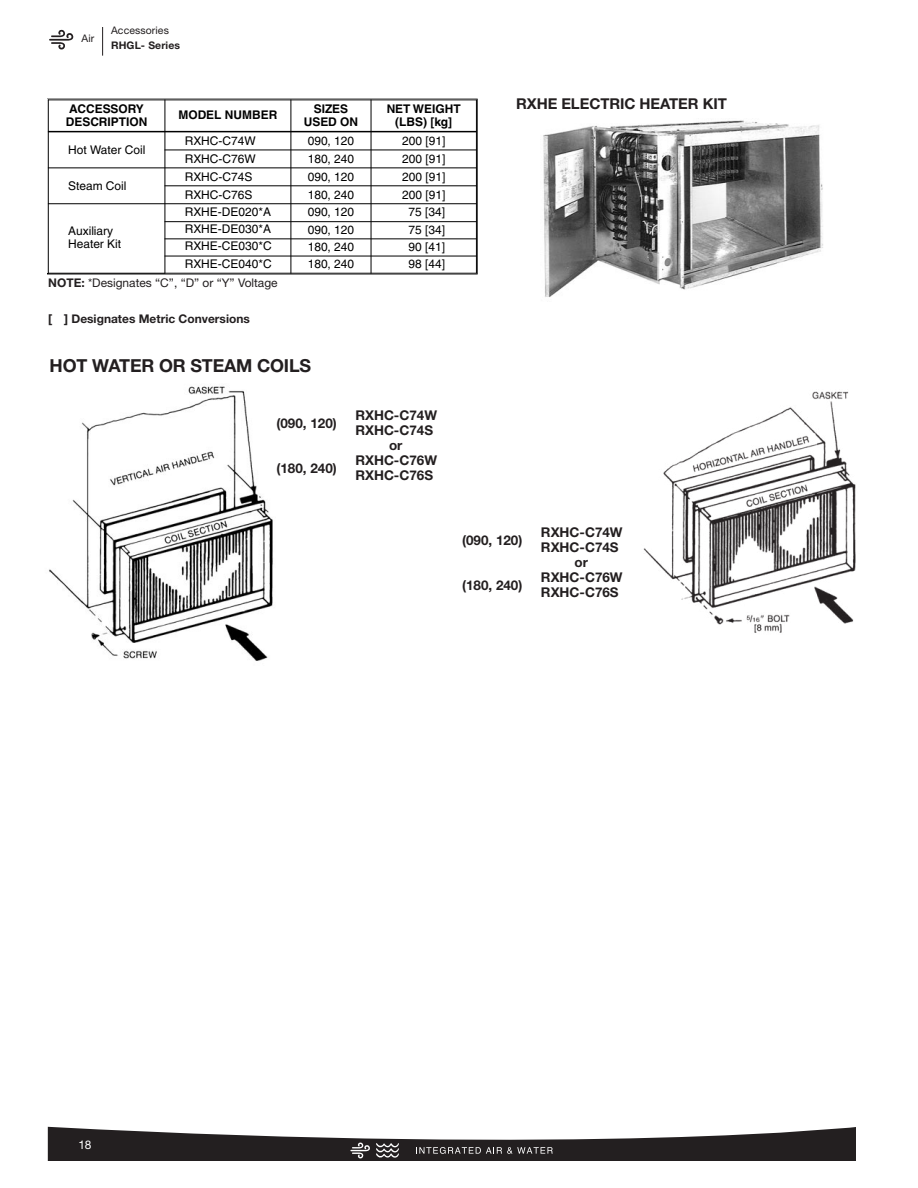
<style>
.page{position:relative;width:918px;height:1188px;background:#fff}
.page>*{position:absolute;margin:0;border:0;box-sizing:border-box;transform-origin:0 0}
.t1{font:700 18px "Helvetica Neue";letter-spacing:-.01em;color:#231f20}
.t2{font:700 15px "Helvetica Neue";letter-spacing:-.005em;color:#231f20}
.t3{font:700 13.5px/15px "Helvetica Neue";color:#231f20}
.t4{font:12px/13.5px "Helvetica";color:#000}
.t5{font:700 12px/13.5px "Helvetica";color:#000;text-align:center}
.t6{font:12px "Helvetica Neue";color:#231f20}
.t7{font:700 12px "Helvetica Neue";color:#231f20}
.t8{font:12px "Helvetica Neue";color:#fff}
.t9{font:10.5px "Helvetica Neue";letter-spacing:.01em;color:#231f20}
.t10{font:700 10.5px "Helvetica Neue";letter-spacing:.01em;color:#231f20}
.s1{font-weight:700}
</style>
<div class="page">
<svg style="left:102px;top:27px;width:1px;height:29px"></svg>
<svg style="left:49px;top:30px;width:24px;height:20px"></svg>
<svg style="left:48px;top:1127px;width:807px;height:34px"></svg>
<img style="left:643px;top:391px;width:213px;height:242px">
<img style="left:49px;top:386px;width:224px;height:275px">
<hr style="left:48px;top:100px;width:1px;height:174px;background:#000">
<hr style="left:165px;top:100px;width:1px;height:174px;background:#000">
<hr style="left:291px;top:100px;width:1px;height:174px;background:#000">
<hr style="left:371px;top:100px;width:1px;height:174px;background:#000">
<hr style="left:476px;top:100px;width:1px;height:174px;background:#000">
<hr style="left:48px;top:100px;width:429px;height:1px;background:#000">
<hr style="left:48px;top:131px;width:429px;height:1px;background:#000">
<hr style="left:165px;top:150px;width:312px;height:1px;background:#000">
<hr style="left:48px;top:167px;width:429px;height:1px;background:#000">
<hr style="left:165px;top:185px;width:312px;height:1px;background:#000">
<hr style="left:48px;top:203px;width:429px;height:1px;background:#000">
<hr style="left:165px;top:221px;width:312px;height:1px;background:#000">
<hr style="left:165px;top:238px;width:312px;height:1px;background:#000">
<hr style="left:165px;top:256px;width:312px;height:1px;background:#000">
<hr style="left:48px;top:273px;width:429px;height:1px;background:#000">
<img style="left:543px;top:120px;width:280px;height:177px">
<p class="t9" style="left:82px;top:35px;width:14px">Air</p>
<p class="t9" style="left:111px;top:27px;width:59px">Accessories</p>
<p class="t10" style="left:111px;top:42px;width:70px">RHGL- Series</p>
<p class="t5" style="left:66px;top:103px;width:83px;text-align:left">ACCESSORY<br>DESCRIPTION</p>
<p class="t5" style="left:178px;top:110px;width:100px">MODEL NUMBER</p>
<p class="t5" style="left:304px;top:103px;width:56px">SIZES<br>USED ON</p>
<p class="t5" style="left:387px;top:103px;width:76px">NET WEIGHT (LBS) [kg]</p>
<p class="t4" style="left:68px;top:144px;width:79px">Hot Water Coil</p>
<p class="t4" style="left:185px;top:135px;width:73px">RXHC-C74W</p>
<p class="t4" style="left:308px;top:135px;width:48px">090, 120</p>
<p class="t4" style="left:402px;top:135px;width:45px">200 [91]</p>
<p class="t4" style="left:185px;top:153px;width:73px">RXHC-C76W</p>
<p class="t4" style="left:308px;top:153px;width:48px">180, 240</p>
<p class="t4" style="left:402px;top:153px;width:45px">200 [91]</p>
<p class="t4" style="left:68px;top:180px;width:60px">Steam Coil</p>
<p class="t4" style="left:68px;top:225px;width:55px">Auxiliary<br>Heater Kit</p>
<p class="t4" style="left:185px;top:171px;width:69px">RXHC-C74S</p>
<p class="t4" style="left:308px;top:171px;width:48px">090, 120</p>
<p class="t4" style="left:402px;top:171px;width:45px">200 [91]</p>
<p class="t4" style="left:185px;top:189px;width:69px">RXHC-C76S</p>
<p class="t4" style="left:308px;top:189px;width:48px">180, 240</p>
<p class="t4" style="left:402px;top:189px;width:45px">200 [91]</p>
<p class="t4" style="left:185px;top:206px;width:88px">RXHE-DE020*A</p>
<p class="t4" style="left:308px;top:207px;width:48px">090, 120</p>
<p class="t4" style="left:408px;top:207px;width:38px">75 [34]</p>
<p class="t4" style="left:185px;top:223px;width:88px">RXHE-DE030*A</p>
<p class="t4" style="left:308px;top:224px;width:48px">090, 120</p>
<p class="t4" style="left:408px;top:224px;width:38px">75 [34]</p>
<p class="t4" style="left:185px;top:241px;width:89px">RXHE-CE030*C</p>
<p class="t4" style="left:308px;top:241px;width:48px">180, 240</p>
<p class="t4" style="left:408px;top:241px;width:38px">90 [41]</p>
<p class="t4" style="left:185px;top:258px;width:89px">RXHE-CE040*C</p>
<p class="t4" style="left:308px;top:259px;width:48px">180, 240</p>
<p class="t4" style="left:408px;top:259px;width:38px">98 [44]</p>
<p class="t6" style="left:48px;top:279px;width:231px"><span class="s1">NOTE:</span> *Designates “C”, “D” or “Y” Voltage</p>
<p class="t7" style="left:48px;top:314px;width:203px">[ ] Designates Metric Conversions</p>
<p class="t1" style="left:50px;top:359px;width:263px">HOT WATER OR STEAM COILS</p>
<p class="t3" style="left:277px;top:417px;width:62px">(090, 120)</p>
<p class="t3" style="left:355px;top:409px;width:83px">RXHC-C74W<br>RXHC-C74S</p>
<p class="t3" style="left:389px;top:439px;width:15px">or</p>
<p class="t3" style="left:277px;top:461px;width:62px">(180, 240)</p>
<p class="t3" style="left:355px;top:454px;width:83px">RXHC-C76W<br>RXHC-C76S</p>
<p class="t2" style="left:516px;top:98px;width:212px">RXHE ELECTRIC HEATER KIT</p>
<p class="t8" style="left:78px;top:1140px;width:15px">18</p>
<p class="t3" style="left:462px;top:534px;width:62px">(090, 120)</p>
<p class="t3" style="left:541px;top:526px;width:83px">RXHC-C74W<br>RXHC-C74S</p>
<p class="t3" style="left:575px;top:556px;width:15px">or</p>
<p class="t3" style="left:462px;top:579px;width:62px">(180, 240)</p>
<p class="t3" style="left:541px;top:571px;width:83px">RXHC-C76W<br>RXHC-C76S</p>
</div>
